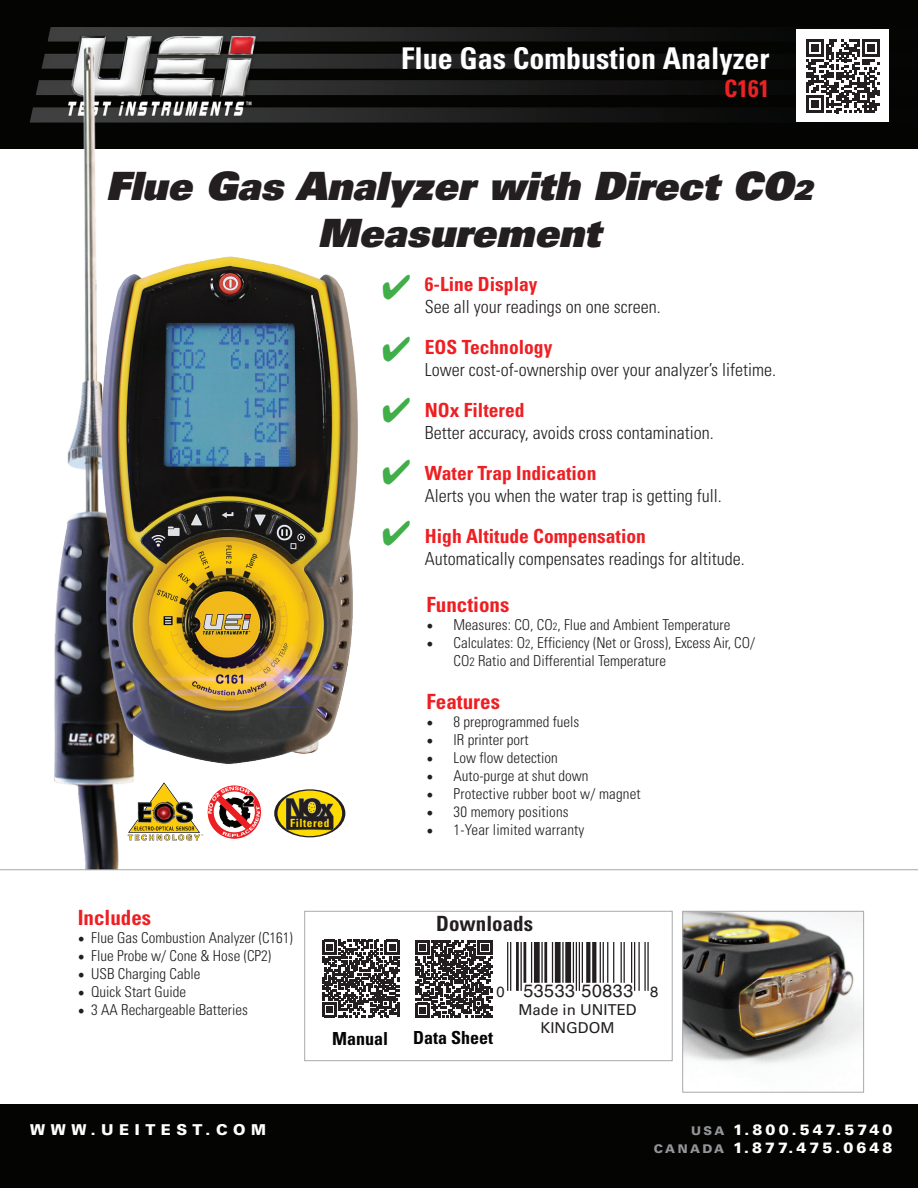
<style>
.page{position:relative;width:918px;height:1188px;background:#fff}
.page>*{position:absolute;margin:0;border:0;box-sizing:border-box;transform-origin:0 0}
.t1{font:39px/46.8px "Univers LT Std X Black Obl";color:#231f20;text-align:center}
.t2{font:34.5px/61.5px "Zapf Dingbats ITC";color:#40ae49;text-align:justify}
.t3{font:700 condensed 30px "Univers LT Std";color:#fff}
.t4{font:900 24.6px "Univers LT Std";color:#231f20}
.t5{font:700 condensed 24px "Univers LT Std";color:#ee2123}
.t6{font:700 condensed 21px "Univers LT Std";color:#ee1f23}
.t7{font:700 condensed 21px "Univers LT Std";color:#231f20}
.t8{font:700 condensed 19.5px "Univers LT Std";color:#ee1f23}
.t9{font:300 condensed 18px "Univers LT Std";color:#231f20}
.t10{font:700 condensed 18px "Univers LT Std";color:#040503}
.t11{font:17.85px "Helvetica";letter-spacing:.025em;color:#231f20}
.t12{font:300 condensed 15px/18px "Univers LT Std";color:#231f20}
.t13{font:900 15px/18px "Univers LT Std";letter-spacing:.2em;color:#fff;text-align:right}
.t14{font:15px/18px "Univers LT Std";color:#231f20;text-align:center}
.t15{font:900 15px "Univers LT Std";letter-spacing:.37em;color:#fff}
.t16{font:700 condensed 11.25px "Univers LT Std";letter-spacing:.05em;color:#ffdc01}
.s1{font-size:27px}
.s2{font-family:"Minion Pro";font-weight:400;font-stretch:normal;font-size:18px}
.s3{font-size:10.5px}
.s4{font-size:12px}
.s5{font-size:15px}
.s6{font-size:12px;color:#939598}
</style>
<div class="page">
<div style="left:0;top:1104px;width:918px;height:84px;background:#040503"></div>
<img style="left:0;top:0;width:918px;height:148px">
<div style="left:796px;top:29px;width:93px;height:93px;background:#fff"></div>
<svg style="left:806px;top:39px;width:74px;height:74px"></svg>
<img style="left:684px;top:913px;width:178px;height:152px">
<div style="left:682px;top:911px;width:182px;height:182px;border:1px solid #a8a9ad"></div>
<img style="left:35px;top:35px;width:120px;height:834px">
<img style="left:96px;top:253px;width:262px;height:526px">
<hr style="left:0;top:869px;width:918px;height:1px;background:#a8a9ad">
<img style="left:208px;top:786px;width:25px;height:26px">
<svg style="left:274px;top:789px;width:71px;height:48px"></svg>
<div style="left:278px;top:791px;width:64px;height:45px;background:#ffdc01;border-radius:50%"></div>
<svg style="left:286px;top:798px;width:48px;height:32px;background:#4f4726"></svg>
<img style="left:123px;top:781px;width:80px;height:74px">
<div style="left:304px;top:911px;width:369px;height:150px;border:1px solid #a8a9ad"></div>
<hr style="left:507px;top:943px;width:1px;height:48px;background:#231f20">
<hr style="left:510px;top:943px;width:1px;height:48px;background:#231f20">
<hr style="left:516px;top:943px;width:3px;height:48px;background:#231f20">
<hr style="left:521px;top:943px;width:1px;height:48px;background:#231f20">
<hr style="left:524px;top:943px;width:2px;height:40px;background:#231f20">
<hr style="left:531px;top:943px;width:1px;height:40px;background:#231f20">
<div style="left:534px;top:943px;width:6px;height:40px;background:#231f20"></div>
<hr style="left:541px;top:943px;width:2px;height:40px;background:#231f20">
<hr style="left:544px;top:943px;width:3px;height:40px;background:#231f20">
<hr style="left:552px;top:943px;width:1px;height:40px;background:#231f20">
<div style="left:555px;top:943px;width:6px;height:40px;background:#231f20"></div>
<hr style="left:562px;top:943px;width:2px;height:40px;background:#231f20">
<div style="left:565px;top:943px;width:6px;height:40px;background:#231f20"></div>
<hr style="left:573px;top:943px;width:1px;height:40px;background:#231f20">
<hr style="left:576px;top:943px;width:1px;height:48px;background:#231f20">
<hr style="left:579px;top:943px;width:1px;height:48px;background:#231f20">
<hr style="left:582px;top:943px;width:1px;height:40px;background:#231f20">
<svg style="left:586px;top:943px;width:4px;height:40px"></svg>
<svg style="left:592px;top:943px;width:4px;height:40px"></svg>
<hr style="left:600px;top:943px;width:1px;height:40px;background:#231f20">
<hr style="left:603px;top:943px;width:1px;height:40px;background:#231f20">
<hr style="left:607px;top:943px;width:1px;height:40px;background:#231f20">
<hr style="left:613px;top:943px;width:1px;height:40px;background:#231f20">
<hr style="left:621px;top:943px;width:1px;height:40px;background:#231f20">
<hr style="left:624px;top:943px;width:1px;height:40px;background:#231f20">
<hr style="left:631px;top:943px;width:1px;height:40px;background:#231f20">
<hr style="left:634px;top:943px;width:1px;height:48px;background:#231f20">
<hr style="left:638px;top:943px;width:2px;height:48px;background:#231f20">
<hr style="left:644px;top:943px;width:2px;height:48px;background:#231f20">
<hr style="left:647px;top:943px;width:2px;height:48px;background:#231f20">
<svg style="left:322px;top:940px;width:77px;height:77px"></svg>
<svg style="left:415px;top:940px;width:77px;height:77px"></svg>
<h3 class="t3" style="left:401px;top:39px;width:370px">Flue Gas Combustion Analyzer</h3>
<h3 class="t5" style="left:724px;top:74px;width:47px">C161</h3>
<h1 class="t1" style="left:106px;top:162px;width:708px">Flue Gas Analyzer with Direct CO<span class="s1">2<br></span>Measurement</h1>
<p class="t16" style="left:290px;top:816px;width:41px">Filtered</p>
<h2 class="t2" style="left:382px;top:257px;width:31px">✔ ✔ ✔ ✔ ✔</h2>
<h3 class="t8" style="left:425px;top:272px;width:114px">6-Line Display</h3>
<p class="t9" style="left:425px;top:296px;width:237px">See all your readings on one screen.</p>
<h3 class="t8" style="left:425px;top:335px;width:129px">EOS Technology</h3>
<p class="t9" style="left:425px;top:359px;width:353px">Lower cost-of-ownership over your analyzer’s lifetime.</p>
<h3 class="t8" style="left:425px;top:398px;width:101px">NOx Filtered</h3>
<p class="t9" style="left:425px;top:422px;width:290px">Better accuracy, avoids cross contamination.</p>
<h3 class="t8" style="left:425px;top:461px;width:173px">Water Trap Indication</h3>
<p class="t9" style="left:425px;top:485px;width:298px">Alerts you when the water trap is getting full.</p>
<h3 class="t8" style="left:425px;top:524px;width:223px">High Altitude Compensation</h3>
<p class="t9" style="left:425px;top:548px;width:321px">Automatically compensates readings for altitude.</p>
<h3 class="t6" style="left:427px;top:591px;width:84px">Functions</h3>
<p class="t12" style="left:427px;top:615px;width:305px"><span class="s2">•</span> Measures: CO, CO<span class="s3">2</span>, Flue and Ambient Temperature</p>
<p class="t12" style="left:454px;top:633px;width:303px;text-indent:-27px"><span class="s2">•</span> Calculates: O<span class="s4">2</span>, Efficiency (Net or Gross), Excess Air, CO/<br>CO<span class="s4">2</span> Ratio and Differential Temperature</p>
<h3 class="t6" style="left:427px;top:688px;width:75px">Features</h3>
<p class="t12" style="left:427px;top:712px;width:154px"><span class="s2">•</span> 8 preprogrammed fuels</p>
<p class="t12" style="left:427px;top:730px;width:103px"><span class="s2">•</span> IR printer port</p>
<p class="t12" style="left:427px;top:748px;width:133px"><span class="s2">•</span> Low flow detection</p>
<p class="t12" style="left:427px;top:766px;width:163px"><span class="s2">•</span> Auto-purge at shut down</p>
<p class="t12" style="left:427px;top:784px;width:216px"><span class="s2">•</span> Protective rubber boot w/ magnet</p>
<p class="t12" style="left:427px;top:802px;width:144px"><span class="s2">•</span> 30 memory positions</p>
<p class="t12" style="left:427px;top:820px;width:159px"><span class="s2">•</span> 1-Year limited warranty</p>
<h3 class="t4" style="left:394px;top:720px;width:50px">NOx</h3>
<h3 class="t6" style="left:78px;top:905px;width:75px">Includes</h3>
<p class="t12" style="left:78px;top:929px;width:217px"><span class="s2">•</span> Flue Gas Combustion Analyzer (C161)</p>
<p class="t12" style="left:78px;top:947px;width:195px"><span class="s2">•</span> Flue Probe w/ Cone &amp; Hose (CP2)</p>
<p class="t12" style="left:78px;top:965px;width:124px"><span class="s2">•</span> USB Charging Cable</p>
<p class="t12" style="left:78px;top:983px;width:110px"><span class="s2">•</span> Quick Start Guide</p>
<p class="t12" style="left:78px;top:1001px;width:172px"><span class="s2">•</span> 3 AA Rechargeable Batteries</p>
<h3 class="t7" style="left:436px;top:910px;width:98px">Downloads</h3>
<p class="t11" style="left:497px;top:977px;width:164px"><span class="s5">0</span> 53533 50833 <span class="s5">8</span></p>
<p class="t14" style="left:518px;top:1001px;width:120px">Made in UNITED<br>KINGDOM</p>
<p class="t10" style="left:332px;top:1027px;width:57px">Manual</p>
<p class="t10" style="left:413px;top:1027px;width:82px">Data Sheet</p>
<p class="t15" style="left:30px;top:1120px;width:237px">WWW.UEITEST.COM</p>
<p class="t13" style="left:654px;top:1121px;width:240px"><span class="s6">USA</span> 1.800.547.5740<br><span class="s6">CANADA</span> 1.877.475.0648</p>
</div>
